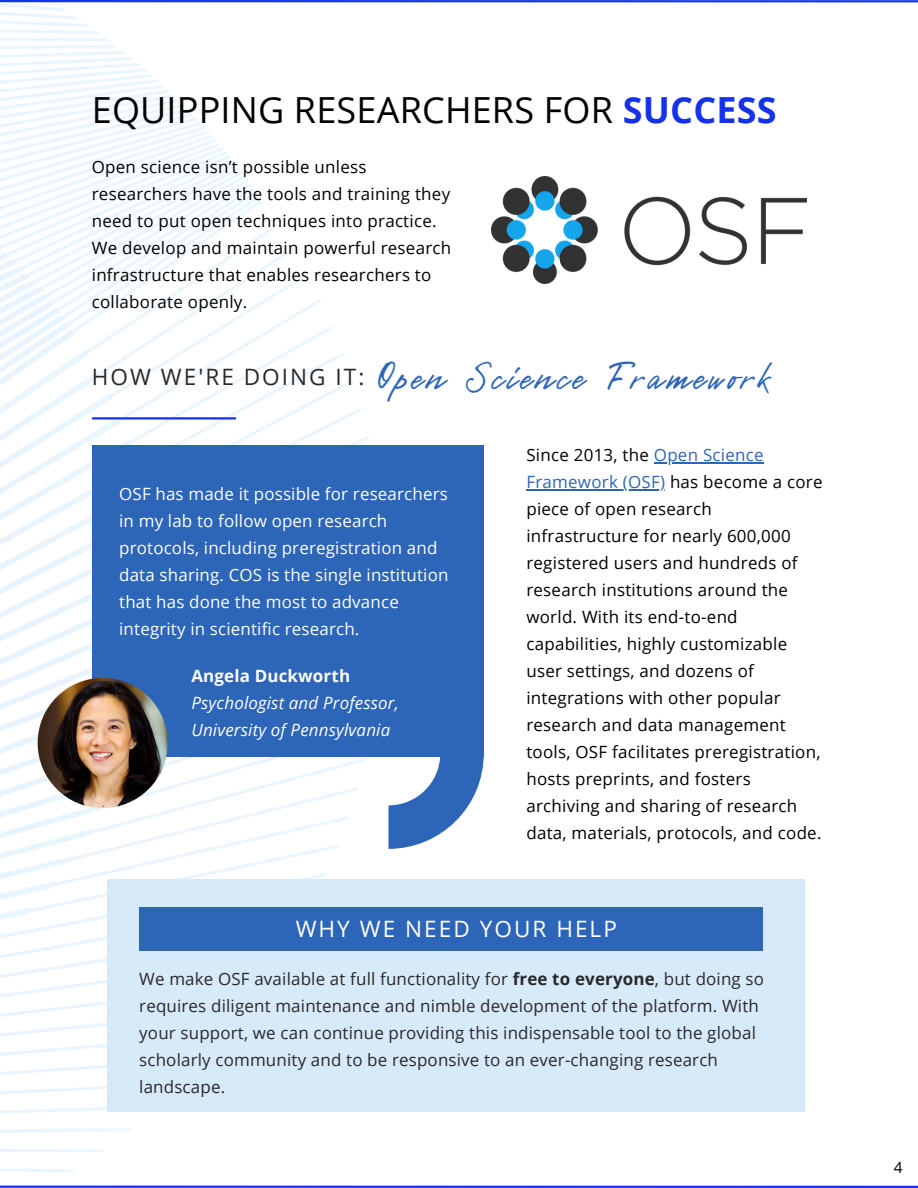
<style>
.page{position:relative;width:918px;height:1188px;background:#fff}
.page>*{position:absolute;margin:0;border:0;box-sizing:border-box;transform-origin:0 0}
.t1{font:45px "Gentlemens Script";letter-spacing:.09em;color:#2d65b8}
.t2{font:36px "Open Sans";letter-spacing:.005em;color:#000}
.t3{font:22.5px "Open Sans";letter-spacing:.09em;color:#fff}
.t4{font:22.5px "Open Sans";letter-spacing:.09em;color:#2b282a}
.t5{font:16.95px/27px "Open Sans";letter-spacing:.015em;color:#000}
.t6{font:16.95px/27px "Open Sans";letter-spacing:.01em;color:#2b282a}
.t7{font:16.95px/27px "Open Sans";letter-spacing:.01em;color:#fff}
.t8{font:italic 16.95px/27px "Open Sans";letter-spacing:.01em;color:#fff}
.t9{font:700 16.95px "Open Sans";letter-spacing:.01em;color:#fff}
.t10{font:15.45px "Open Sans";color:#000}
.s1{font-weight:700;color:#1532eb}
.s2{color:#2d65b8}
.s3{font-weight:700}
</style>
<div class="page">
<img style="left:0;top:2px;width:526px;height:1184px">
<hr style="left:93px;top:417px;width:142px;height:3px;background:#1532eb">
<div style="left:108px;top:879px;width:697px;height:233px;background:#d6eaf9"></div>
<div style="left:139px;top:908px;width:345px;height:43px;background:#2d65b8"></div>
<div style="left:418px;top:908px;width:345px;height:43px;background:#2d65b8"></div>
<hr style="left:0;top:0;width:918px;height:2px;background:#1532eb">
<hr style="left:0;top:1186px;width:918px;height:2px;background:#1532eb">
<hr style="left:654px;top:462px;width:110px;height:1px;background:#2d65b8">
<hr style="left:526px;top:489px;width:139px;height:1px;background:#2d65b8">
<img style="left:491px;top:177px;width:315px;height:106px">
<div style="left:92px;top:445px;width:392px;height:312px;background:#2d65b8"></div>
<img style="left:38px;top:678px;width:130px;height:130px;border-radius:50%">
<svg style="left:388px;top:757px;width:96px;height:92px"></svg>
<p class="t2" style="left:92px;top:85px;width:686px">EQUIPPING RESEARCHERS FOR <span class="s1">SUCCESS</span></p>
<p class="t5" style="left:92px;top:153px;width:361px">Open science isn’t possible unless researchers have the tools and training they need to put open techniques into practice.<br>We develop and maintain powerful research infrastructure that enables researchers to collaborate openly.</p>
<p class="t4" style="left:92px;top:361px;width:274px">HOW WE'RE DOING IT:</p>
<p class="t1" style="left:378px;top:349px;width:393px">Open Science Framework</p>
<p class="t7" style="left:119px;top:480px;width:331px">OSF has made it possible for researchers in my lab to follow open research protocols, including preregistration and data sharing. COS is the single institution that has done the most to advance integrity in scientific research.</p>
<p class="t9" style="left:191px;top:664px;width:160px">Angela Duckworth</p>
<p class="t8" style="left:191px;top:689px;width:209px">Psychologist and Professor,<br>University of Pennsylvania</p>
<p class="t5" style="left:526px;top:441px;width:298px">Since 2013, the <span class="s2">Open Science<br>Framework (OSF)</span> has become a core piece of open research infrastructure for nearly 600,000 registered users and hundreds of research institutions around the world. With its end-to-end capabilities, highly customizable user settings, and dozens of integrations with other popular research and data management tools, OSF facilitates preregistration, hosts preprints, and fosters archiving and sharing of research data, materials, protocols, and code.</p>
<p class="t3" style="left:296px;top:913px;width:323px">WHY WE NEED YOUR HELP</p>
<p class="t6" style="left:139px;top:965px;width:626px">We make OSF available at full functionality for <span class="s3">free to everyone</span>, but doing so requires diligent maintenance and nimble development of the platform. With your support, we can continue providing this indispensable tool to the global scholarly community and to be responsive to an ever-changing research landscape.</p>
<p class="t10" style="left:894px;top:1156px;width:10px">4</p>
</div>
